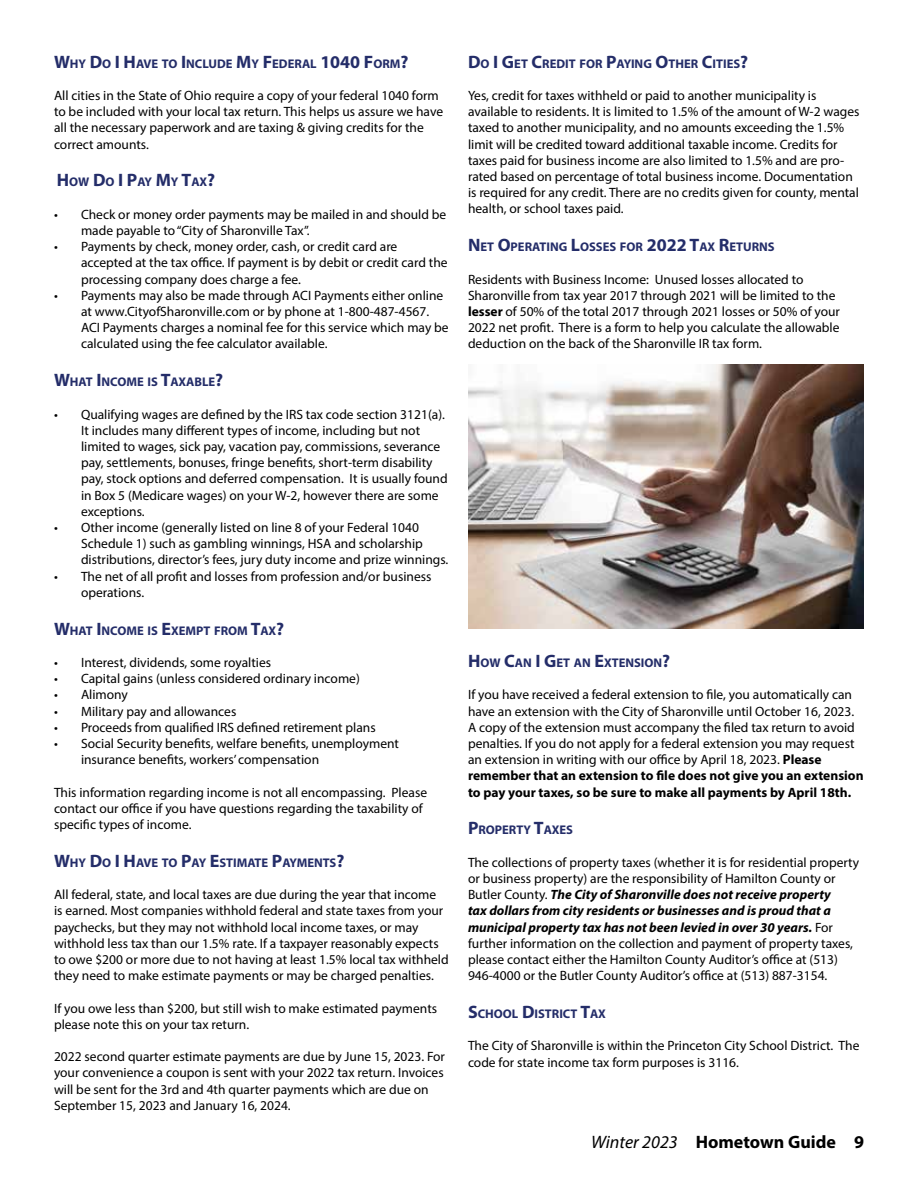
<style>
.page{position:relative;width:918px;height:1188px;background:#fff}
.page>*{position:absolute;margin:0;border:0;box-sizing:border-box;transform-origin:0 0}
.t1{font:700 18px "Myriad Pro";color:#000}
.t2{font:13.5px/16.2px "Myriad Pro";color:#000}
.t3{font:700 12.6px "Myriad Pro";color:#242d69}
.s1{font-size:18px}
.s2{font-weight:700}
.s3{font-weight:700;font-style:italic}
.s4{font-weight:400;font-style:italic}
</style>
<div class="page">
<img style="left:468px;top:364px;width:396px;height:264px">
<p class="t3" style="left:54px;top:55px;width:356px"><span class="s1">W</span>HY <span class="s1">D</span>O <span class="s1">I H</span>AVE TO <span class="s1">I</span> NCLUDE <span class="s1">M</span>Y <span class="s1">F</span> EDERAL <span class="s1">1040 F</span>ORM<span class="s1">?</span></p>
<p class="t2" style="left:54px;top:87px;width:391px">All cities in the State of Ohio require a copy of your federal 1040 form to be included with your local tax return. This helps us assure we have all the necessary paperwork and are taxing &amp; giving credits for the correct amounts.</p>
<p class="t3" style="left:57px;top:174px;width:160px"><span class="s1">H</span> OW <span class="s1">D</span>O <span class="s1">I P</span>AY <span class="s1">M</span>Y <span class="s1">T</span>AX<span class="s1">?</span></p>
<p class="t2" style="left:81px;top:206px;width:367px;text-indent:-27px">• Check or money order payments may be mailed in and should be made payable to “City of Sharonville Tax”.</p>
<p class="t2" style="left:81px;top:238px;width:368px;text-indent:-27px">• Payments by check, money order, cash, or credit card are accepted at the tax office. If payment is by debit or credit card the processing company does charge a fee.</p>
<p class="t2" style="left:81px;top:287px;width:369px;text-indent:-27px">• Payments may also be made through ACI Payments either online at www.CityofSharonville.com or by phone at 1-800-487-4567.<br>ACI Payments charges a nominal fee for this service which may be calculated using the fee calculator available.</p>
<p class="t3" style="left:54px;top:374px;width:171px"><span class="s1">W</span>HAT <span class="s1">I</span> NCOME IS <span class="s1">T</span>AXABLE<span class="s1">?</span></p>
<p class="t2" style="left:81px;top:406px;width:368px;text-indent:-27px">• Qualifying wages are defined by the IRS tax code section 3121(a).<br>It includes many different types of income, including but not limited to wages, sick pay, vacation pay, commissions, severance pay, settlements, bonuses, fringe benefits, short-term disability pay, stock options and deferred compensation. It is usually found in Box 5 (Medicare wages) on your W-2, however there are some exceptions.</p>
<p class="t2" style="left:81px;top:519px;width:369px;text-indent:-27px">• Other income (generally listed on line 8 of your Federal 1040<br>Schedule 1) such as gambling winnings, HSA and scholarship distributions, director’s fees, jury duty income and prize winnings.</p>
<p class="t2" style="left:81px;top:568px;width:352px;text-indent:-27px">• The net of all profit and losses from profession and/or business operations.</p>
<p class="t3" style="left:54px;top:622px;width:232px"><span class="s1">W</span>HAT <span class="s1">I</span> NCOME IS <span class="s1">E</span>XEMPT FROM <span class="s1">T</span>AX<span class="s1">?</span></p>
<p class="t2" style="left:54px;top:654px;width:219px">• Interest, dividends, some royalties</p>
<p class="t2" style="left:54px;top:670px;width:307px">• Capital gains (unless considered ordinary income)</p>
<p class="t2" style="left:54px;top:686px;width:75px">• Alimony</p>
<p class="t2" style="left:54px;top:703px;width:184px">• Military pay and allowances</p>
<p class="t2" style="left:54px;top:719px;width:323px">• Proceeds from qualified IRS defined retirement plans</p>
<p class="t2" style="left:81px;top:735px;width:320px;text-indent:-27px">• Social Security benefits, welfare benefits, unemployment insurance benefits, workers’ compensation</p>
<p class="t2" style="left:54px;top:784px;width:375px">This information regarding income is not all encompassing. Please contact our office if you have questions regarding the taxability of specific types of income.</p>
<p class="t3" style="left:54px;top:854px;width:292px"><span class="s1">W</span>HY <span class="s1">D</span>O <span class="s1">I H</span> AVE TO <span class="s1">P</span>AY <span class="s1">E</span>STIMATE <span class="s1">P</span>AYMENTS<span class="s1">?</span></p>
<p class="t2" style="left:54px;top:886px;width:396px">All federal, state, and local taxes are due during the year that income<br>is earned. Most companies withhold federal and state taxes from your paychecks, but they may not withhold local income taxes, or may withhold less tax than our 1.5% rate. If a taxpayer reasonably expects to owe $200 or more due to not having at least 1.5% local tax withheld they need to make estimate payments or may be charged penalties.</p>
<p class="t2" style="left:54px;top:1000px;width:385px">If you owe less than $200, but still wish to make estimated payments please note this on your tax return.</p>
<p class="t2" style="left:54px;top:1048px;width:393px">2022 second quarter estimate payments are due by June 15, 2023. For your convenience a coupon is sent with your 2022 tax return. Invoices will be sent for the 3rd and 4th quarter payments which are due on September 15, 2023 and January 16, 2024.</p>
<p class="t3" style="left:468px;top:55px;width:282px"><span class="s1">D</span>O <span class="s1">I G</span>ET <span class="s1">C</span>REDIT FOR <span class="s1">P</span>AYING <span class="s1">O</span>THER <span class="s1">C</span>ITIES<span class="s1">?</span></p>
<p class="t2" style="left:468px;top:87px;width:393px">Yes, credit for taxes withheld or paid to another municipality is available to residents. It is limited to 1.5% of the amount of W-2 wages taxed to another municipality, and no amounts exceeding the 1.5% limit will be credited toward additional taxable income. Credits for taxes paid for business income are also limited to 1.5% and are pro&shy;rated based on percentage of total business income. Documentation is required for any credit. There are no credits given for county, mental health, or school taxes paid.</p>
<p class="t3" style="left:468px;top:239px;width:307px"><span class="s1">N</span> ET <span class="s1">O</span>PERATING <span class="s1">L</span>OSSES FOR <span class="s1">2022 T</span>AX <span class="s1">R</span>ETURNS</p>
<p class="t2" style="left:468px;top:271px;width:373px">Residents with Business Income: Unused losses allocated to Sharonville from tax year 2017 through 2021 will be limited to the <span class="s2">lesser</span> of 50% of the total 2017 through 2021 losses or 50% of your 2022 net profit. There is a form to help you calculate the allowable deduction on the back of the Sharonville IR tax form.</p>
<p class="t3" style="left:468px;top:654px;width:204px"><span class="s1">H</span>OW <span class="s1">C</span>AN <span class="s1">I G</span>ET AN <span class="s1">E</span>XTENSION<span class="s1">?</span></p>
<p class="t2" style="left:468px;top:686px;width:397px">If you have received a federal extension to file, you automatically can have an extension with the City of Sharonville until October 16, 2023.<br>A copy of the extension must accompany the filed tax return to avoid penalties. If you do not apply for a federal extension you may request an extension in writing with our office by April 18, 2023. <span class="s2">Please remember that an extension to file does not give you an extension to pay your taxes, so be sure to make all payments by April 18th.</span></p>
<p class="t3" style="left:468px;top:822px;width:106px"><span class="s1">P</span>ROPERTY <span class="s1">T</span>AXES</p>
<p class="t2" style="left:468px;top:854px;width:393px">The collections of property taxes (whether it is for residential property or business property) are the responsibility of Hamilton County or Butler County. <span class="s3">The City of Sharonville does not receive property<br>tax dollars from city residents or businesses and is proud that a municipal property tax has not been levied in over 30 years.</span> For further information on the collection and payment of property taxes, please contact either the Hamilton County Auditor’s office at (513)<br>946-4000 or the Butler County Auditor’s office at (513) 887-3154.</p>
<p class="t3" style="left:468px;top:1005px;width:139px"><span class="s1">S</span>CHOOL <span class="s1">D</span>ISTRICT <span class="s1">T</span>AX</p>
<p class="t2" style="left:468px;top:1037px;width:393px">The City of Sharonville is within the Princeton City School District. The code for state income tax form purposes is 3116.</p>
<h1 class="t1" style="left:591px;top:1130px;width:274px"><span class="s4">Winter 2023</span> Hometown Guide 9</h1>
</div>
